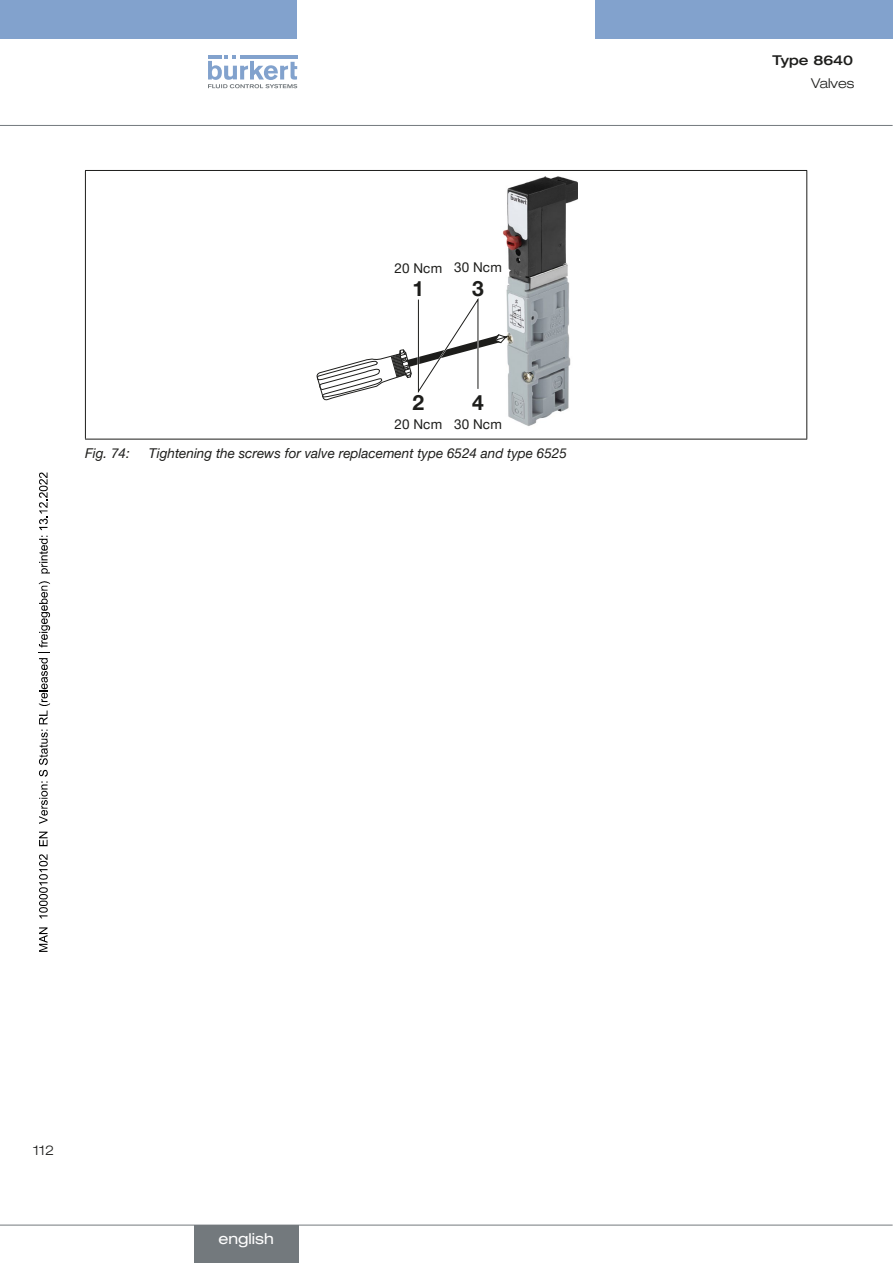
<style>
.page{position:relative;width:893px;height:1263px;background:#fff}
.page>*{position:absolute;margin:0;border:0;box-sizing:border-box;transform-origin:0 0}
.t1{font:700 21px "Helvetica Neue LTW1 G";color:#1d1d1b}
.t2{font:expanded 15px "Helvetica Neue LTW1 G";color:#fff}
.t3{font:italic 13.5px "Helvetica Neue LTW1 G";color:#1d1d1b}
.t4{font:13.5px "Helvetica Neue LTW1 G";letter-spacing:.01em;color:#1d1d1b}
.t5{font:300 expanded 13.5px "Helvetica Neue LTW1 G";color:#1d1d1b}
.t6{font:500 expanded 13.5px "Helvetica Neue LTW1 G";color:#1d1d1b}
</style>
<div class="page">
<div style="left:0;top:0;width:297px;height:38px;background:#82a2cd"></div>
<div style="left:595px;top:0;width:298px;height:38px;background:#82a2cd"></div>
<svg style="left:208px;top:55px;width:89px;height:33px"></svg>
<hr style="left:0;top:125px;width:893px;height:1px;background:#73797d">
<hr style="left:85px;top:170px;width:722px;height:1px;background:#1d1d1b">
<hr style="left:85px;top:171px;width:1px;height:268px;background:#1d1d1b">
<hr style="left:806px;top:171px;width:1px;height:268px;background:#1d1d1b">
<hr style="left:85px;top:439px;width:722px;height:1px;background:#1d1d1b">
<img style="left:502px;top:176px;width:75px;height:250px">
<svg style="left:316px;top:294px;width:195px;height:107px"></svg>
<hr style="left:0;top:1225px;width:893px;height:1px;background:#73797d">
<div style="left:194px;top:1225px;width:104px;height:38px;background:#73797d"></div>
<svg style="left:39px;top:927px;width:9px;height:25px"></svg>
<svg style="left:39px;top:854px;width:9px;height:64px"></svg>
<svg style="left:39px;top:832px;width:9px;height:14px"></svg>
<svg style="left:39px;top:581px;width:11px;height:243px"></svg>
<svg style="left:39px;top:536px;width:11px;height:37px"></svg>
<svg style="left:39px;top:472px;width:9px;height:58px"></svg>
<p class="t4" style="left:395px;top:259px;width:49px">20 Ncm</p>
<h1 class="t1" style="left:413px;top:276px;width:13px">1</h1>
<p class="t4" style="left:454px;top:259px;width:49px">30 Ncm</p>
<h1 class="t1" style="left:472px;top:275px;width:13px">3</h1>
<h1 class="t1" style="left:413px;top:389px;width:13px">2</h1>
<p class="t4" style="left:395px;top:416px;width:49px">20 Ncm</p>
<h1 class="t1" style="left:472px;top:389px;width:13px">4</h1>
<p class="t4" style="left:454px;top:416px;width:49px">30 Ncm</p>
<p class="t3" style="left:85px;top:445px;width:46px">Fig. 74:</p>
<p class="t3" style="left:149px;top:445px;width:420px">Tightening the screws for valve replacement type 6524 and type 6525</p>
<p class="t6" style="left:773px;top:51px;width:82px">Type 8640</p>
<p class="t5" style="left:811px;top:75px;width:45px">Valves</p>
<p class="t5" style="left:33px;top:1142px;width:23px">112</p>
<p class="t2" style="left:218px;top:1229px;width:57px">english</p>
</div>
